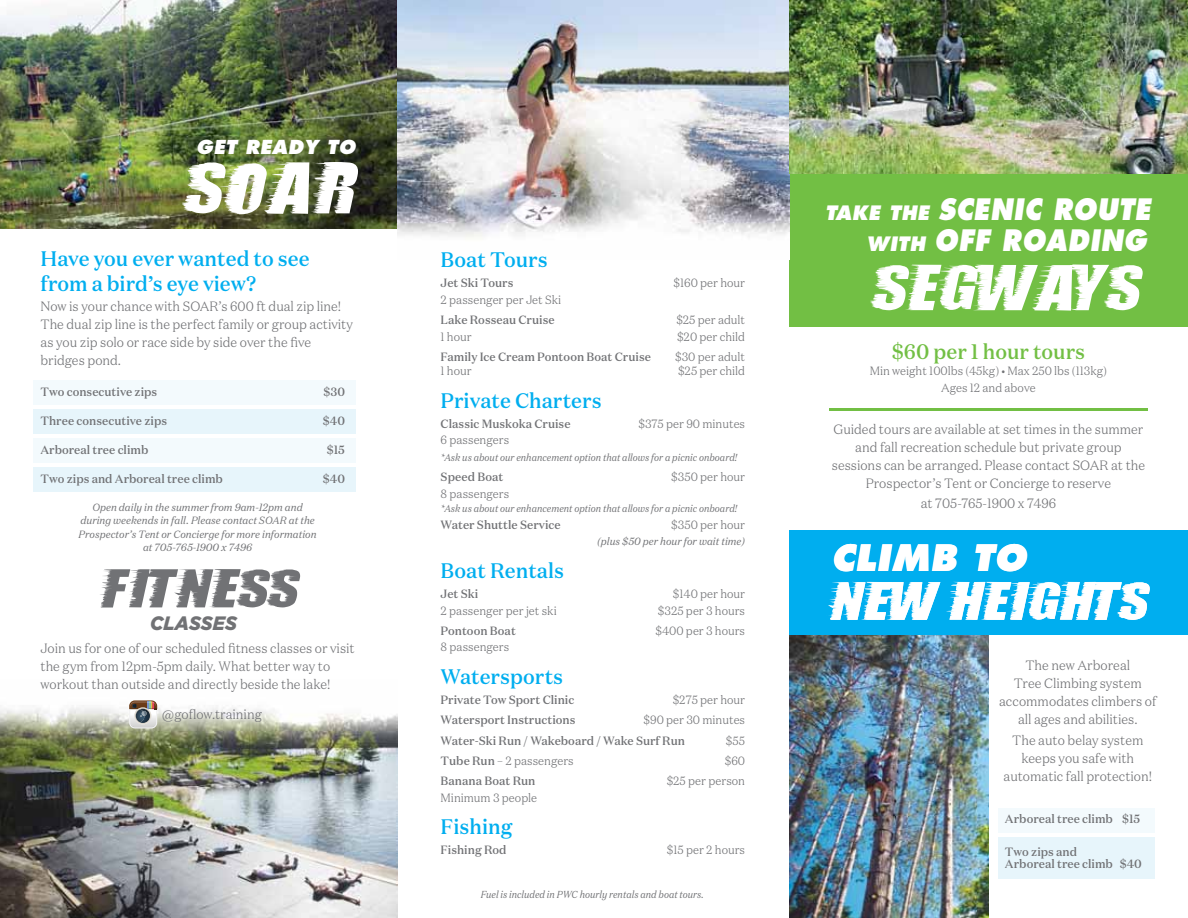
<style>
.page{position:relative;width:1188px;height:918px;background:#fff}
.page>*{position:absolute;margin:0;border:0;box-sizing:border-box;transform-origin:0 0}
.t1{font:italic 800 35.4px "Futura";letter-spacing:.02em;color:#fff}
.t2{font:italic 800 28.8px/30.6px "Futura";letter-spacing:.02em;color:#fff;text-align:right;scale:.9 1}
.t3{font:500 21px/25.2px "Domaine Text";color:#00aeef;scale:.95 1}
.t4{font:500 21px "Domaine Text";color:#72bf44;scale:.95 1}
.t5{font:italic 900 19.35px "Gotham";color:#717275;scale:.95 1}
.t6{font:italic 800 18.75px "Futura";letter-spacing:.02em;color:#fff}
.t7{font:300 13.5px/18px "Domaine Text";color:#717275;text-align:center;scale:.95 1}
.t8{font:500 12px/12px "Domaine Text";color:#717275;scale:.95 1}
.t9{font:300 12px/16.5px "Domaine Text";color:#717275;text-align:center;scale:.95 1}
.t10{font:italic 10.5px/13.5px "Domaine Text";color:#717275;text-align:center;scale:.95 1}
.t11{font:italic 10.2px "Domaine Text";color:#717275;scale:.9 1}
.s1{font-weight:500}
.s2{font-size:19.35px}
</style>
<div class="page">
<img style="left:0;top:704px;width:397px;height:214px">
<div style="left:789px;top:146px;width:399px;height:181px;background:#72bf44"></div>
<img style="left:0;top:0;width:398px;height:229px">
<img style="left:398px;top:0;width:391px;height:238px">
<img style="left:181px;top:162px;width:177px;height:52px">
<hr style="left:829px;top:408px;width:319px;height:2px;background:#72bf44">
<svg style="left:870px;top:264px;width:273px;height:47px"></svg>
<img style="left:789px;top:0;width:399px;height:174px">
<div style="left:33px;top:380px;width:323px;height:25px;background:#f3fafd"></div>
<div style="left:33px;top:438px;width:323px;height:25px;background:#f3fafd"></div>
<div style="left:33px;top:409px;width:323px;height:25px;background:#e7f5fb"></div>
<div style="left:33px;top:467px;width:323px;height:25px;background:#e7f5fb"></div>
<img style="left:789px;top:634px;width:199px;height:284px">
<div style="left:789px;top:530px;width:399px;height:104px;background:#00aeef"></div>
<svg style="left:828px;top:582px;width:322px;height:38px"></svg>
<div style="left:998px;top:808px;width:157px;height:25px;background:#f3fafd"></div>
<div style="left:998px;top:838px;width:157px;height:41px;background:#e7f5fb"></div>
<svg style="left:100px;top:569px;width:200px;height:39px"></svg>
<svg style="left:129px;top:700px;width:28px;height:28px"></svg>
<h3 class="t6" style="left:196px;top:135px;width:161px">GET READY TO</h3>
<h3 class="t3" style="left:40px;top:246px;width:285px">Have you ever wanted to see from a bird’s eye view?</h3>
<p class="t7" style="left:40px;top:297px;width:330px;text-align:left">Now is your chance with SOAR’s 600 ft dual zip line!<br>The dual zip line is the perfect family or group activity as you zip solo or race side by side over the five bridges pond.</p>
<p class="t8" style="left:40px;top:385px;width:124px">Two consecutive zips</p>
<p class="t8" style="left:324px;top:385px;width:24px">$30</p>
<p class="t8" style="left:40px;top:415px;width:135px">Three consecutive zips</p>
<p class="t8" style="left:323px;top:415px;width:25px">$40</p>
<p class="t8" style="left:40px;top:444px;width:115px">Arboreal tree climb</p>
<p class="t8" style="left:327px;top:444px;width:21px">$15</p>
<p class="t8" style="left:40px;top:473px;width:194px">Two zips and Arboreal tree climb</p>
<p class="t8" style="left:323px;top:473px;width:25px">$40</p>
<p class="t10" style="left:79px;top:500px;width:252px">Open daily in the summer from 9am-12pm and during weekends in fall. Please contact SOAR at the Prospector’s Tent or Concierge for more information at 705-765-1900 x 7496</p>
<h3 class="t5" style="left:150px;top:610px;width:93px">CLASSES</h3>
<p class="t7" style="left:40px;top:639px;width:332px;text-align:left">Join us for one of our scheduled fitness classes or visit the gym from 12pm-5pm daily. What better way to workout than outside and directly beside the lake!</p>
<p class="t7" style="left:162px;top:705px;width:107px">@goflow.training</p>
<h3 class="t3" style="left:441px;top:247px;width:114px">Boat Tours</h3>
<p class="t8" style="left:441px;top:277px;width:78px">Jet Ski Tours</p>
<p class="t9" style="left:673px;top:275px;width:77px">$160 per hour</p>
<p class="t9" style="left:441px;top:291px;width:128px">2 passenger per Jet Ski</p>
<p class="t8" style="left:441px;top:314px;width:122px">Lake Rosseau Cruise</p>
<p class="t9" style="left:676px;top:311px;width:74px">$25 per adult</p>
<p class="t9" style="left:441px;top:328px;width:34px">1 hour</p>
<p class="t9" style="left:677px;top:328px;width:73px">$20 per child</p>
<p class="t8" style="left:441px;top:350px;width:223px">Family Ice Cream Pontoon Boat Cruise</p>
<p class="t9" style="left:675px;top:348px;width:75px">$30 per adult</p>
<p class="t9" style="left:441px;top:363px;width:34px">1 hour</p>
<p class="t9" style="left:678px;top:363px;width:72px">$25 per child</p>
<h3 class="t3" style="left:441px;top:387px;width:171px">Private Charters</h3>
<p class="t8" style="left:441px;top:418px;width:138px">Classic Muskoka Cruise</p>
<p class="t9" style="left:638px;top:415px;width:114px">$375 per 90 minutes</p>
<p class="t9" style="left:441px;top:432px;width:74px">6 passengers</p>
<p class="t11" style="left:441px;top:451px;width:331px">*Ask us about our enhancement option that allows for a picnic onboard!</p>
<p class="t8" style="left:441px;top:471px;width:68px">Speed Boat</p>
<p class="t9" style="left:671px;top:469px;width:79px">$350 per hour</p>
<p class="t9" style="left:441px;top:485px;width:74px">8 passengers</p>
<p class="t11" style="left:441px;top:502px;width:331px">*Ask us about our enhancement option that allows for a picnic onboard!</p>
<p class="t8" style="left:441px;top:518px;width:128px">Water Shuttle Service</p>
<p class="t9" style="left:671px;top:516px;width:79px">$350 per hour</p>
<p class="t10" style="left:597px;top:535px;width:157px">(plus $50 per hour for wait time)</p>
<h3 class="t3" style="left:441px;top:558px;width:131px">Boat Rentals</h3>
<p class="t8" style="left:441px;top:588px;width:41px">Jet Ski</p>
<p class="t9" style="left:673px;top:585px;width:77px">$140 per hour</p>
<p class="t9" style="left:441px;top:602px;width:124px">2 passenger per jet ski</p>
<p class="t9" style="left:658px;top:602px;width:93px">$325 per 3 hours</p>
<p class="t8" style="left:441px;top:624px;width:81px">Pontoon Boat</p>
<p class="t9" style="left:655px;top:622px;width:96px">$400 per 3 hours</p>
<p class="t9" style="left:441px;top:639px;width:74px">8 passengers</p>
<h3 class="t3" style="left:441px;top:664px;width:131px">Watersports</h3>
<p class="t8" style="left:441px;top:694px;width:142px">Private Tow Sport Clinic</p>
<p class="t9" style="left:673px;top:691px;width:78px">$275 per hour</p>
<p class="t8" style="left:441px;top:714px;width:143px">Watersport Instructions</p>
<p class="t9" style="left:643px;top:712px;width:109px">$90 per 30 minutes</p>
<p class="t8" style="left:441px;top:734px;width:259px">Water-Ski Run / Wakeboard / Wake Surf Run</p>
<p class="t9" style="left:726px;top:732px;width:22px">$55</p>
<p class="t9" style="left:441px;top:752px;width:142px"><span class="s1">Tube Run</span> – 2 passengers</p>
<p class="t9" style="left:725px;top:752px;width:23px">$60</p>
<p class="t8" style="left:441px;top:775px;width:101px">Banana Boat Run</p>
<p class="t9" style="left:667px;top:772px;width:84px">$25 per person</p>
<p class="t9" style="left:441px;top:789px;width:103px">Minimum 3 people</p>
<h3 class="t3" style="left:441px;top:814px;width:77px">Fishing</h3>
<p class="t8" style="left:441px;top:844px;width:71px">Fishing Rod</p>
<p class="t9" style="left:667px;top:842px;width:84px">$15 per 2 hours</p>
<p class="t11" style="left:481px;top:888px;width:250px">Fuel is included in PWC hourly rentals and boat tours.</p>
<h2 class="t2" style="left:825px;top:194px;width:363px"><span class="s2">TAKE THE</span> SCENIC ROUTE<br><span class="s2">WITH</span> OFF ROADING</h2>
<h3 class="t4" style="left:892px;top:338px;width:205px">$60 per 1 hour tours</h3>
<p class="t9" style="left:870px;top:362px;width:252px">Min weight 100lbs (45kg) • Max 250 lbs (113kg)<br>Ages 12 and above</p>
<p class="t7" style="left:832px;top:420px;width:331px">Guided tours are available at set times in the summer and fall recreation schedule but private group sessions can be arranged. Please contact SOAR at the Prospector’s Tent or Concierge to reserve</p>
<p class="t7" style="left:921px;top:494px;width:144px">at 705-765-1900 x 7496</p>
<h1 class="t1" style="left:831px;top:535px;width:197px">CLIMB TO</h1>
<p class="t7" style="left:999px;top:656px;width:167px">The new Arboreal<br>Tree Climbing system accommodates climbers of all ages and abilities.</p>
<p class="t7" style="left:1004px;top:731px;width:158px">The auto belay system keeps you safe with automatic fall protection!</p>
<p class="t8" style="left:1005px;top:813px;width:144px">Arboreal tree climb $15</p>
<p class="t8" style="left:1005px;top:845px;width:146px">Two zips and<br>Arboreal tree climb $40</p>
</div>
